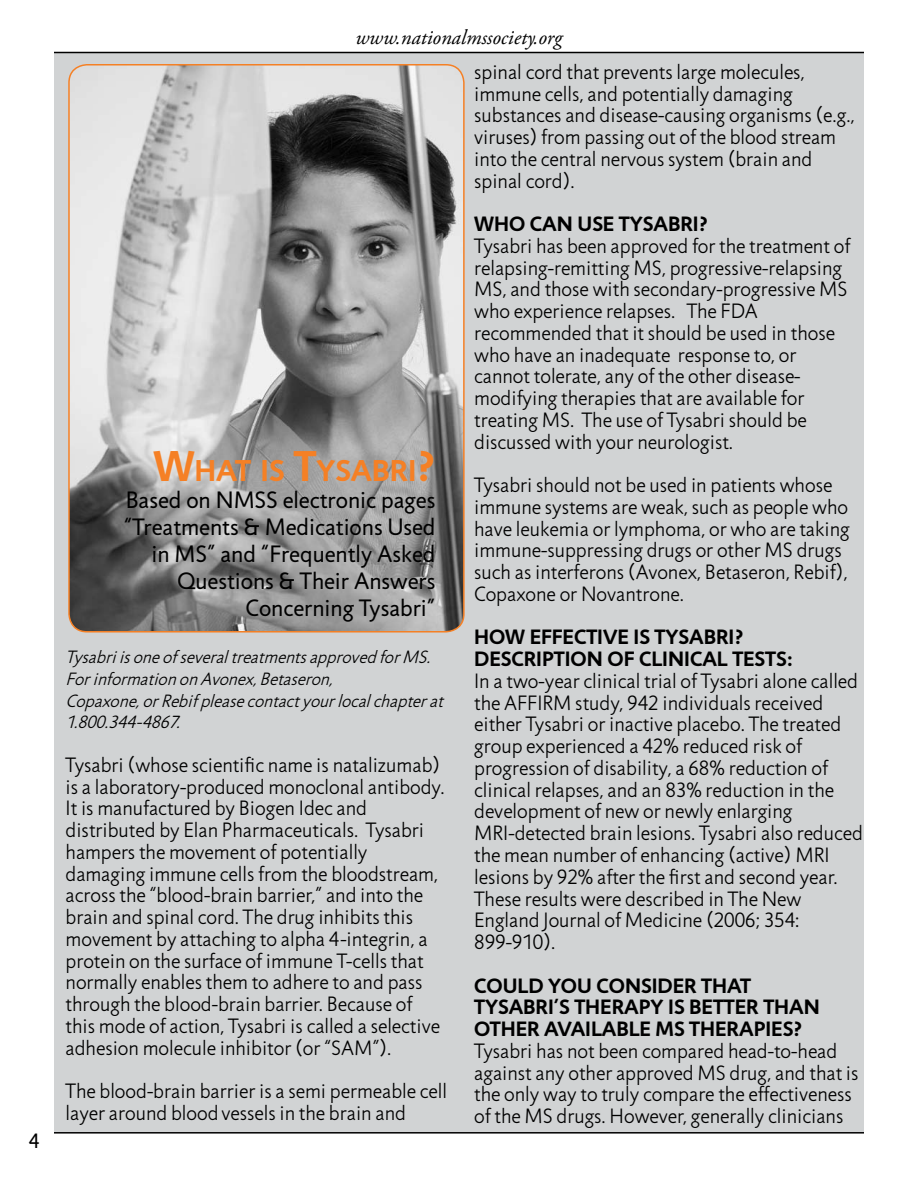
<style>
.page{position:relative;width:918px;height:1188px;background:#fff}
.page>*{position:absolute;margin:0;border:0;box-sizing:border-box;transform-origin:0 0}
.t1{font:700 30.45px "Jigsaw";color:#f58025}
.t2{font:24px/27px "Jigsaw";color:#000;text-align:right}
.t3{font:300 21px/21.8px "Jigsaw";color:#000}
.t4{font:700 21px/21.8px "Jigsaw";color:#000}
.t5{font:italic 21px "Adobe Garamond Pro";color:#000}
.t6{font:21px "Jigsaw";color:#000}
.t7{font:italic 300 18px/21.8px "Jigsaw";color:#000}
.s1{font-size:43.5px}
</style>
<div class="page">
<div style="left:54px;top:53px;width:810px;height:1080px;background:#d1d3d4"></div>
<img style="left:69px;top:65px;width:393px;height:565px">
<div style="left:68px;top:64px;width:397px;height:569px;border:2px solid #f58025;border-radius:18px"></div>
<hr style="left:54px;top:52px;width:810px;height:1px;background:#000">
<hr style="left:54px;top:1132px;width:810px;height:2px;background:#000">
<p class="t6" style="left:28px;top:1129px;width:13px">4</p>
<p class="t5" style="left:356px;top:24px;width:208px">www.nationalmssociety.org</p>
<h1 class="t1" style="left:153px;top:452px;width:284px"><span class="s1">W</span>HAT IS <span class="s1">T</span>YSABRI<span class="s1">?</span></h1>
<p class="t2" style="left:124px;top:486px;width:313px">Based on NMSS electronic pages “Treatments &amp; Medications Used in MS” and “Frequently Asked<br>Questions &amp; Their Answers<br>Concerning Tysabri”</p>
<p class="t7" style="left:66px;top:646px;width:384px">Tysabri is one of several treatments approved for MS.<br>For information on Avonex, Betaseron,<br>Copaxone, or Rebif please contact your local chapter at 1.800.344-4867.</p>
<p class="t3" style="left:66px;top:754px;width:381px">Tysabri (whose scientific name is natalizumab) is a laboratory-produced monoclonal antibody.<br>It is manufactured by Biogen Idec and distributed by Elan Pharmaceuticals. Tysabri hampers the movement of potentially damaging immune cells from the bloodstream, across the “blood-brain barrier,” and into the brain and spinal cord. The drug inhibits this movement by attaching to alpha 4-integrin, a protein on the surface of immune T-cells that normally enables them to adhere to and pass through the blood-brain barrier. Because of this mode of action, Tysabri is called a selective adhesion molecule inhibitor (or “SAM”).</p>
<p class="t3" style="left:66px;top:1080px;width:383px">The blood-brain barrier is a semi permeable cell layer around blood vessels in the brain and</p>
<p class="t3" style="left:474px;top:61px;width:382px">spinal cord that prevents large molecules, immune cells, and potentially damaging substances and disease-causing organisms (e.g., viruses) from passing out of the blood stream into the central nervous system (brain and spinal cord).</p>
<p class="t4" style="left:474px;top:213px;width:235px">WHO CAN USE TYSABRI?</p>
<p class="t3" style="left:474px;top:235px;width:378px">Tysabri has been approved for the treatment of relapsing-remitting MS, progressive-relapsing MS, and those with secondary-progressive MS who experience relapses. The FDA recommended that it should be used in those who have an inadequate response to, or cannot tolerate, any of the other disease&shy;modifying therapies that are available for treating MS. The use of Tysabri should be discussed with your neurologist.</p>
<p class="t3" style="left:474px;top:474px;width:377px">Tysabri should not be used in patients whose immune systems are weak, such as people who have leukemia or lymphoma, or who are taking immune-suppressing drugs or other MS drugs such as interferons (Avonex, Betaseron, Rebif), Copaxone or Novantrone.</p>
<p class="t4" style="left:474px;top:626px;width:320px">HOW EFFECTIVE IS TYSABRI?<br>DESCRIPTION OF CLINICAL TESTS:</p>
<p class="t3" style="left:474px;top:670px;width:390px">In a two-year clinical trial of Tysabri alone called the AFFIRM study, 942 individuals received either Tysabri or inactive placebo. The treated group experienced a 42% reduced risk of progression of disability, a 68% reduction of clinical relapses, and an 83% reduction in the development of new or newly enlarging MRI-detected brain lesions. Tysabri also reduced the mean number of enhancing (active) MRI lesions by 92% after the first and second year.<br>These results were described in The New England Journal of Medicine (2006; 354:<br>899-910).</p>
<p class="t4" style="left:474px;top:974px;width:347px">COULD YOU CONSIDER THAT<br>TYSABRI’S THERAPY IS BETTER THAN<br>OTHER AVA</p>
<p class="t4" style="left:585px;top:1018px;width:219px">ILABLE MS THERAPIES?</p>
<p class="t3" style="left:474px;top:1040px;width:386px">Tysabri has not been compared head-to-head against any other approved MS drug, and that is the only way to truly compare the effectiveness of the MS drugs. However, generally clinicians</p>
</div>
